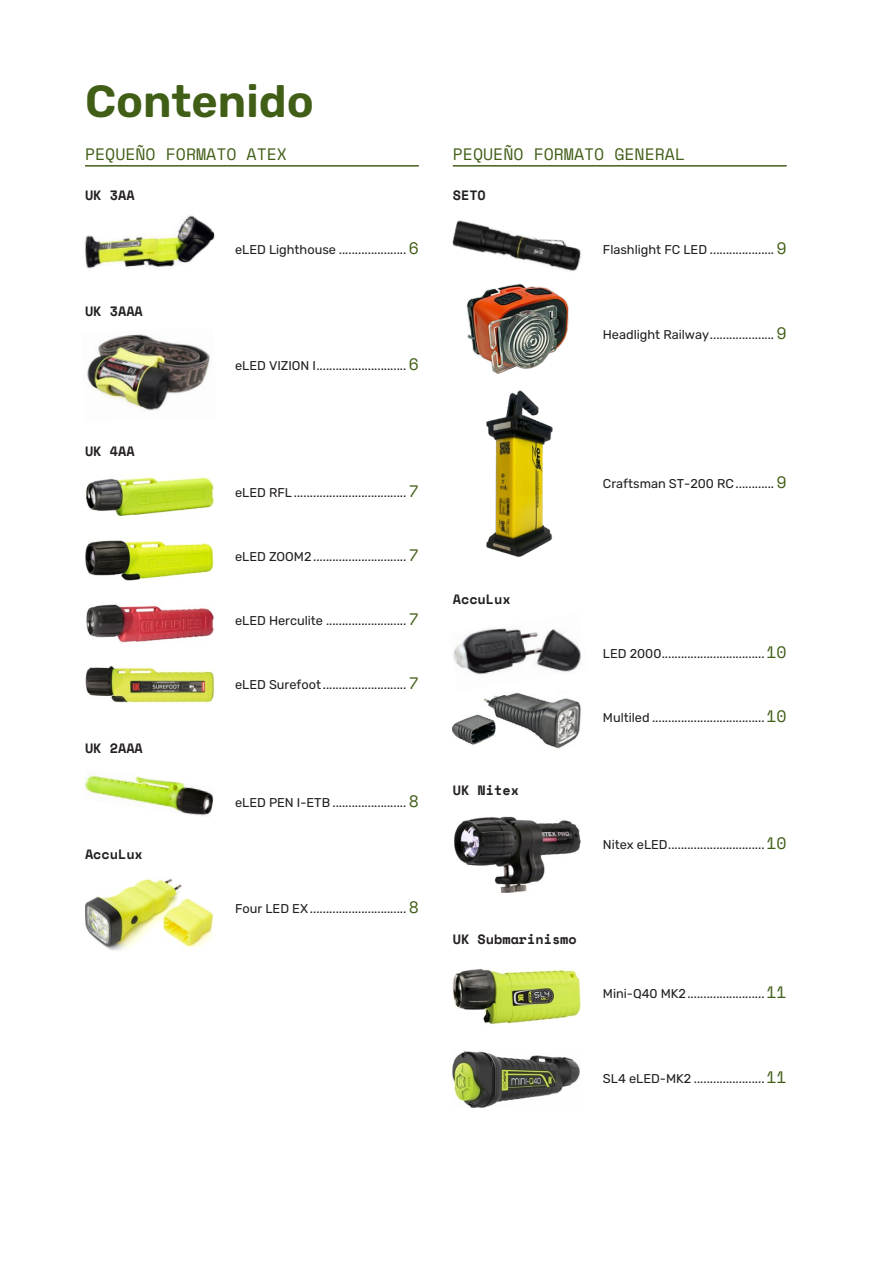
<style>
.page{position:relative;width:893px;height:1263px;background:#fff}
.page>*{position:absolute;margin:0;border:0;box-sizing:border-box;transform-origin:0 0}
.Entada_serie_TDC_Al{font:600 45px "Rubik";color:#415e17}
.Título_Space_11_may{font:16.5px "Space Mono";color:#415e17}
.t1{font:700 13.5px "Space Mono";color:#231f20}
.Ref_Cruz_Al{font:300 12.75px "Rubik";color:#231f20}
.s1{font-family:"Space Mono";font-weight:400;font-size:16.5px;color:#415e17}
</style>
<div class="page">
<img style="left:452px;top:220px;width:129px;height:51px">
<img style="left:486px;top:390px;width:67px;height:167px">
<img style="left:466px;top:283px;width:103px;height:91px">
<img style="left:453px;top:628px;width:128px;height:47px">
<hr style="left:85px;top:165px;width:334px;height:2px;background:#415e17">
<hr style="left:453px;top:165px;width:334px;height:2px;background:#415e17">
<img style="left:85px;top:540px;width:129px;height:40px">
<img style="left:86px;top:604px;width:128px;height:39px">
<img style="left:85px;top:666px;width:130px;height:37px">
<img style="left:86px;top:477px;width:128px;height:40px">
<img style="left:87px;top:334px;width:123px;height:76px">
<img style="left:85px;top:215px;width:130px;height:54px">
<img style="left:84px;top:775px;width:130px;height:41px">
<img style="left:85px;top:879px;width:128px;height:72px">
<img style="left:453px;top:693px;width:128px;height:56px">
<img style="left:454px;top:816px;width:127px;height:77px">
<img style="left:452px;top:1051px;width:128px;height:57px">
<img style="left:453px;top:968px;width:127px;height:56px">
<p class="Entada_serie_TDC_Al" style="left:85px;top:76px;width:230px">Contenido</p>
<p class="Título_Space_11_may" style="left:85px;top:142px;width:203px">PEQUEÑO FORMATO ATEX</p>
<p class="t1" style="left:85px;top:185px;width:51px">UK 3AA</p>
<p class="Título_Space_11_may" style="left:453px;top:142px;width:234px">PEQUEÑO FORMATO GENERAL</p>
<p class="t1" style="left:453px;top:185px;width:35px">SETO</p>
<p class="t1" style="left:85px;top:301px;width:59px">UK 3AAA</p>
<p class="t1" style="left:85px;top:441px;width:51px">UK 4AA</p>
<p class="t1" style="left:85px;top:738px;width:59px">UK 2AAA</p>
<p class="t1" style="left:85px;top:844px;width:59px">AccuLux</p>
<p class="Ref_Cruz_Al" style="left:235px;top:242px;width:185px">eLED Lighthouse ..................... <span class="s1">6</span></p>
<p class="Ref_Cruz_Al" style="left:603px;top:242px;width:185px">Flashlight FC LED .................... <span class="s1">9</span></p>
<p class="Ref_Cruz_Al" style="left:235px;top:358px;width:185px">eLED VIZION I............................ <span class="s1">6</span></p>
<p class="Ref_Cruz_Al" style="left:603px;top:327px;width:185px">Headlight Railway.................... <span class="s1">9</span></p>
<p class="Ref_Cruz_Al" style="left:235px;top:486px;width:185px">eLED RFL ................................... <span class="s1">7</span></p>
<p class="Ref_Cruz_Al" style="left:235px;top:550px;width:185px">eLED ZOOM2............................. <span class="s1">7</span></p>
<p class="Ref_Cruz_Al" style="left:235px;top:613px;width:185px">eLED Herculite ......................... <span class="s1">7</span></p>
<p class="Ref_Cruz_Al" style="left:235px;top:677px;width:185px">eLED Surefoot.......................... <span class="s1">7</span></p>
<p class="Ref_Cruz_Al" style="left:235px;top:795px;width:185px">eLED PEN I-ETB ....................... <span class="s1">8</span></p>
<p class="Ref_Cruz_Al" style="left:235px;top:901px;width:185px">Four LED EX.............................. <span class="s1">8</span></p>
<p class="Ref_Cruz_Al" style="left:603px;top:476px;width:185px">Craftsman ST-200 RC............ <span class="s1">9</span></p>
<p class="t1" style="left:453px;top:589px;width:59px">AccuLux</p>
<p class="t1" style="left:453px;top:780px;width:68px">UK Nitex</p>
<p class="Ref_Cruz_Al" style="left:603px;top:646px;width:185px">LED 2000................................<span class="s1">10</span></p>
<p class="Ref_Cruz_Al" style="left:603px;top:710px;width:185px">Multiled ...................................<span class="s1">10</span></p>
<p class="Ref_Cruz_Al" style="left:603px;top:838px;width:185px">Nitex eLED..............................<span class="s1">10</span></p>
<p class="t1" style="left:453px;top:929px;width:125px">UK Submarinismo</p>
<p class="Ref_Cruz_Al" style="left:603px;top:986px;width:185px">Mini-Q40 MK2........................<span class="s1">11</span></p>
<p class="Ref_Cruz_Al" style="left:603px;top:1071px;width:185px">SL4 eLED-MK2 ......................<span class="s1">11</span></p>
</div>
